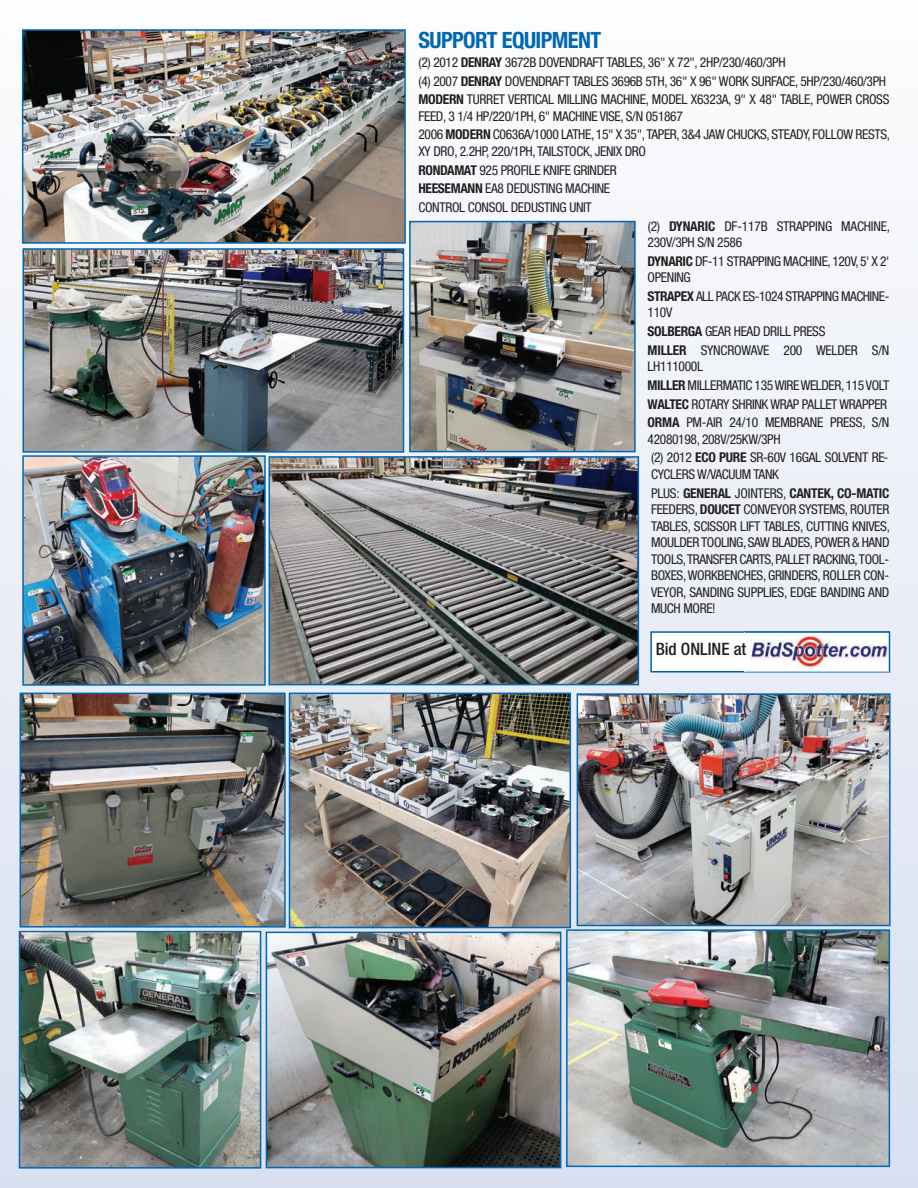
<style>
.page{position:relative;width:918px;height:1188px;background:#fff}
.page>*{position:absolute;margin:0;border:0;box-sizing:border-box;transform-origin:0 0}
.t1{font:700 condensed 22.5px "Helvetica Neue";letter-spacing:-.025em;color:#0167b2}
.t2{font:500 condensed 17.1px "Helvetica Neue";color:#231f20}
.t3{font:condensed 13.5px/18.6px "Helvetica Neue";letter-spacing:-.025em;color:#231f20}
.s1{font-weight:700}
</style>
<div class="page">
<div style="left:0;top:4px;width:918px;height:1184px;background:linear-gradient(to bottom,#fdfdfe,#d3dcef)"></div>
<svg style="left:0;top:4px;width:2px;height:1184px"></svg>
<img style="left:25px;top:251px;width:376px;height:199px">
<div style="left:22px;top:248px;width:382px;height:205px;border:2px solid #0167b2"></div>
<img style="left:25px;top:32px;width:378px;height:209px">
<div style="left:22px;top:29px;width:384px;height:215px;border:2px solid #0167b2"></div>
<img style="left:25px;top:458px;width:238px;height:225px">
<div style="left:22px;top:455px;width:244px;height:231px;border:2px solid #0167b2"></div>
<img style="left:292px;top:696px;width:276px;height:229px">
<div style="left:289px;top:693px;width:282px;height:235px;border:2px solid #0167b2"></div>
<img style="left:580px;top:696px;width:308px;height:227px">
<div style="left:577px;top:693px;width:314px;height:233px;border:2px solid #0167b2"></div>
<img style="left:23px;top:696px;width:260px;height:229px">
<div style="left:20px;top:693px;width:266px;height:235px;border:2px solid #0167b2"></div>
<img style="left:22px;top:934px;width:236px;height:232px">
<div style="left:19px;top:931px;width:242px;height:238px;border:2px solid #0167b2"></div>
<img style="left:569px;top:932px;width:318px;height:232px">
<div style="left:566px;top:929px;width:324px;height:238px;border:2px solid #0167b2"></div>
<img style="left:269px;top:935px;width:289px;height:230px">
<div style="left:266px;top:932px;width:295px;height:236px;border:2px solid #0167b2"></div>
<img style="left:412px;top:224px;width:221px;height:225px">
<div style="left:409px;top:221px;width:227px;height:231px;border:2px solid #0167b2"></div>
<img style="left:272px;top:459px;width:364px;height:223px">
<div style="left:269px;top:456px;width:370px;height:229px;border:2px solid #0167b2"></div>
<div style="left:652px;top:633px;width:237px;height:38px;background:#fff"></div>
<div style="left:650px;top:631px;width:240px;height:42px;border:2px solid #0160ae"></div>
<img style="left:745px;top:631px;width:148px;height:40px">
<img style="left:745px;top:633px;width:144px;height:38px">
<h1 class="t1" style="left:418px;top:32px;width:184px">SUPPORT EQUIPMENT</h1>
<p class="t3" style="left:418px;top:54px;width:472px">(2) 2012 <span class="s1">DENRAY</span> 3672B DOVENDRAFT TABLES, 36" X 72", 2HP/230/460/3PH<br>(4) 2007 <span class="s1">DENRAY</span> DOVENDRAFT TABLES 3696B 5TH, 36" X 96" WORK SURFACE, 5HP/230/460/3PH<br><span class="s1">MODERN</span> TURRET VERTICAL MILLING MACHINE, MODEL X6323A, 9" X 48" TABLE, POWER CROSS</p>
<p class="t3" style="left:418px;top:108px;width:473px">FEED, 3 1/4 HP/220/1PH, 6" MACHINE VISE, S/N 051867<br>2006 <span class="s1">MODERN</span> C0636A/1000 LATHE, 15" X 35", TAPER, 3&amp;4 JAW CHUCKS, STEADY, FOLLOW RESTS,</p>
<p class="t3" style="left:418px;top:143px;width:229px">XY DRO, 2.2HP, 220/1PH, TAILSTOCK, JENIX DRO <span class="s1">RONDAMAT</span> 925 PROFILE KNIFE GRINDER <span class="s1">HEESEMANN</span> EA8 DEDUSTING MACHINE CONTROL CONSOL DEDUSTING UNIT</p>
<p class="t3" style="left:648px;top:219px;width:244px;line-height:16.5px">(2) <span class="s1">DYNARIC</span> DF-117B STRAPPING MACHINE,<br>230V/3PH S/N 2586</p>
<p class="t3" style="left:648px;top:254px;width:243px;line-height:16.5px"><span class="s1">DYNARIC</span> DF-11 STRAPPING MACHINE, 120V, 5' X 2'<br>OPENING</p>
<p class="t3" style="left:648px;top:289px;width:243px;line-height:16.5px"><span class="s1">STRAPEX</span> ALL PACK ES-1024 STRAPPING MACHINE-<br>110V</p>
<p class="t3" style="left:648px;top:323px;width:243px"><span class="s1">SOLBERGA</span> GEAR HEAD DRILL PRESS<br><span class="s1">MILLER</span> SYNCROWAVE 200 WELDER S/N</p>
<p class="t3" style="left:648px;top:358px;width:243px">LH111000L<br><span class="s1">MILLER</span> MILLERMATIC 135 WIRE WELDER, 115 VOLT <span class="s1">WALTEC</span> ROTARY SHRINK WRAP PALLET WRAPPER <span class="s1">ORMA</span> PM-AIR 24/10 MEMBRANE PRESS, S/N</p>
<p class="t3" style="left:648px;top:431px;width:242px">42080198, 208V/25KW/3PH<br>(2) 2012 <span class="s1">ECO PURE</span> SR-60V 16GAL SOLVENT RE-</p>
<p class="t3" style="left:651px;top:466px;width:240px">CYCLERS W/VACUUM TANK<br>PLUS: <span class="s1">GENERAL</span> JOINTERS, <span class="s1">CANTEK, CO-MATIC</span></p>
<p class="t3" style="left:651px;top:502px;width:240px;line-height:16.5px;text-align:justify">FEEDERS, <span class="s1">DOUCET</span> CONVEYOR SYSTEMS, ROUTER TABLES, SCISSOR LIFT TABLES, CUTTING KNIVES, MOULDER TOOLING, SAW BLADES, POWER &amp; HAND TOOLS, TRANSFER CARTS, PALLET RACKING, TOOL-BOXES, WORKBENCHES, GRINDERS, ROLLER CON-VEYOR, SANDING SUPPLIES, EDGE BANDING AND MUCH MORE!</p>
<p class="t2" style="left:656px;top:643px;width:92px">Bid ONLINE at</p>
</div>
